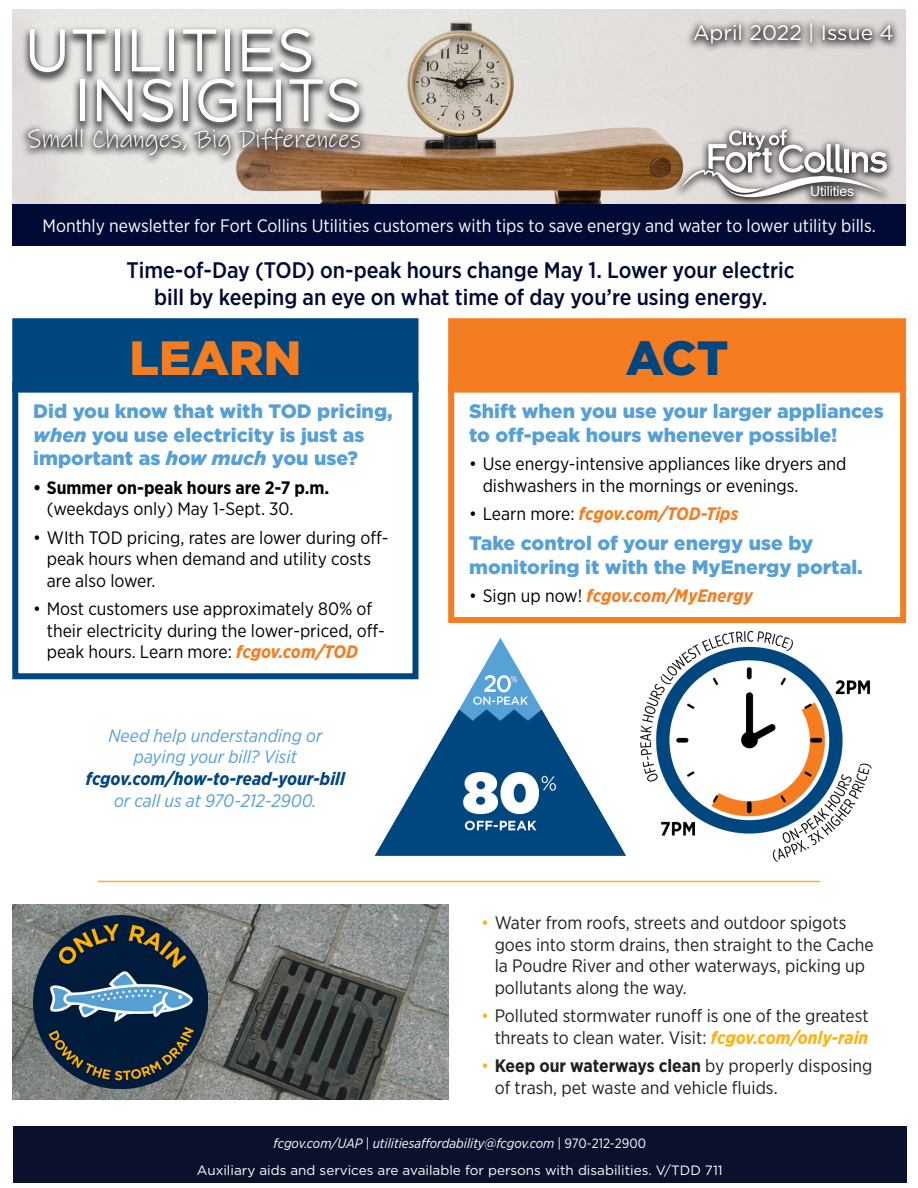
<style>
.page{position:relative;width:918px;height:1188px;background:#fff}
.page>*{position:absolute;margin:0;border:0;box-sizing:border-box;transform-origin:0 0}
.t1{font:60px "Gotham";color:#fff}
.t2{font:900 48px "Gotham";color:#f47d21}
.t3{font:900 48px "Gotham";color:#00467e}
.t4{font:25.5px "Ink Free";color:#fff}
.t5{font:500 22.5px/27px "Gotham Narrow";color:#000a35;text-align:center}
.t6{font:21px "Gotham";color:#fff}
.t7{font:900 19.5px/23.4px "Gotham";color:#56a0d5}
.t8{font:18px/21.6px "Gotham Narrow";color:#231f20}
.t9{font:18px/21.6px "Gotham Narrow";color:#000}
.t10{font:18px "Gotham Narrow";color:#fff}
.t11{font:italic 18px/21.6px "Gotham Narrow";color:#56a0d5;text-align:center}
.t12{font:italic 700 18px "Gotham Narrow";color:#f47d21}
.t13{font:700 18px/21.6px "Gotham Narrow";color:#000}
.t14{font:13.95px "Arial";letter-spacing:-.01em;color:#fff}
.t15{font:13.5px "Gotham";color:#fff}
.t16{font:italic 13.5px "Gotham Narrow";color:#fff}
.s1{font-style:italic}
.s2{font-weight:400}
.s3{font-weight:700;font-style:italic;color:#f47d21}
.s4{font-weight:700;color:#00467e}
.s5{font-weight:400;font-style:normal;color:#000}
.s6{color:#fbb316}
.s7{font-weight:700;font-style:italic;color:#fbb316}
.s8{font-weight:700}
.s9{font-style:normal}
</style>
<div class="page">
<img style="left:12px;top:9px;width:894px;height:195px">
<img style="left:13px;top:905px;width:435px;height:195px">
<svg style="left:22px;top:25px;width:298px;height:60px;background:#b1afad"></svg>
<svg style="left:72px;top:75px;width:296px;height:47px;background:#a5a3a1"></svg>
<svg style="left:20px;top:122px;width:349px;height:44px;background:#a9a098"></svg>
<svg style="left:685px;top:17px;width:216px;height:36px;background:#b4afad"></svg>
<svg style="left:673px;top:123px;width:222px;height:81px;background:#d2cac4"></svg>
<svg style="left:681px;top:130px;width:206px;height:71px"></svg>
<div style="left:12px;top:204px;width:894px;height:42px;background:#000a35"></div>
<div style="left:13px;top:1127px;width:894px;height:56px;background:#0b112d"></div>
<div style="left:12px;top:382px;width:406px;height:297px;border:6px solid #00467e"></div>
<div style="left:448px;top:382px;width:458px;height:241px;border:6px solid #f47d21"></div>
<div style="left:15px;top:321px;width:401px;height:69px;background:#00467e"></div>
<div style="left:12px;top:318px;width:406px;height:75px;border:6px solid #00467e"></div>
<div style="left:451px;top:321px;width:452px;height:69px;background:#f47d21"></div>
<div style="left:448px;top:318px;width:458px;height:75px;border:6px solid #f47d21"></div>
<img style="left:355px;top:625px;width:271px;height:231px">
<img style="left:629px;top:616px;width:249px;height:246px">
<img style="left:33px;top:916px;width:175px;height:172px">
<hr style="left:98px;top:881px;width:722px;height:1px;background:#fbb316">
<p class="t1" style="left:25px;top:12px;width:292px">UTILITIES</p>
<p class="t1" style="left:74px;top:62px;width:291px">INSIGHTS</p>
<p class="t4" style="left:27px;top:123px;width:335px">Small Changes, Big Differences</p>
<p class="t6" style="left:693px;top:19px;width:202px">April 2022 | Issue 4</p>
<p class="t14" style="left:810px;top:182px;width:45px">Utilities</p>
<p class="t10" style="left:43px;top:215px;width:835px">Monthly newsletter for Fort Collins Utilities customers with tips to save energy and water to lower utility bills.</p>
<p class="t5" style="left:127px;top:256px;width:670px">Time-of-Day (TOD) on-peak hours change May 1. Lower your electric bill by keeping an eye on what time of day you’re using energy.</p>
<p class="t2" style="left:129px;top:325px;width:174px">LEARN</p>
<p class="t3" style="left:626px;top:325px;width:104px">ACT</p>
<p class="t7" style="left:33px;top:400px;width:361px">Did you know that with TOD pricing, <span class="s1">when</span> you use electricity is just as important as <span class="s1">how much</span> you use?</p>
<p class="t13" style="left:47px;top:476px;width:284px;text-indent:-14px">• Summer on-peak hours are 2-7 p.m. <span class="s2">(weekdays only) May 1-Sept. 30.</span></p>
<p class="t9" style="left:47px;top:526px;width:343px;text-indent:-14px">• WIth TOD pricing, rates are lower during off&shy;peak hours when demand and utility costs are also lower.</p>
<p class="t9" style="left:47px;top:598px;width:340px;text-indent:-14px">• Most customers use approximately 80% of their electricity during the lower-priced, off&shy;peak hours. Learn more: <span class="s3">fcgov.com/TOD</span></p>
<p class="t11" style="left:86px;top:724px;width:261px">Need help understanding or paying your bill? Visit <span class="s4">fcgov.com/how-to-read-your-bill </span>or call us at 970-212-2900.</p>
<p class="t7" style="left:469px;top:400px;width:416px">Shift when you use your larger appliances to off-peak hours whenever possible!</p>
<p class="t9" style="left:483px;top:453px;width:365px;text-indent:-14px">• Use energy-intensive appliances like dryers and dishwashers in the mornings or evenings.</p>
<p class="t12" style="left:469px;top:502px;width:271px"><span class="s5">• Learn more:</span> fcgov.com/TOD-Tips</p>
<p class="t7" style="left:469px;top:531px;width:395px">Take control of your energy use by monitoring it with the MyEnergy portal.</p>
<p class="t12" style="left:469px;top:584px;width:285px"><span class="s5">• Sign up now!</span> fcgov.com/MyEnergy</p>
<p class="t8" style="left:495px;top:911px;width:381px;text-indent:-14px"><span class="s6">•</span> Water from roofs, streets and outdoor spigots goes into storm drains, then straight to the Cache la Poudre River and other waterways, picking up pollutants along the way.</p>
<p class="t8" style="left:481px;top:1005px;width:389px;text-align:right"><span class="s6">•</span> Polluted stormwater runoff is one of the greatest threats to clean water. Visit: <span class="s7">fcgov.com/only-rain</span></p>
<p class="t8" style="left:495px;top:1055px;width:379px;text-indent:-14px"><span class="s6">•</span> <span class="s8">Keep our waterways clean</span> by properly disposing of trash, pet waste and vehicle fluids.</p>
<p class="t16" style="left:274px;top:1135px;width:374px">fcgov.com/UAP <span class="s9">|</span> utilitiesaffordability@fcgov.com <span class="s9">| 970-212-2900</span></p>
<p class="t15" style="left:197px;top:1161px;width:527px">Auxiliary aids and services are available for persons with disabilities. V/TDD 711</p>
</div>
